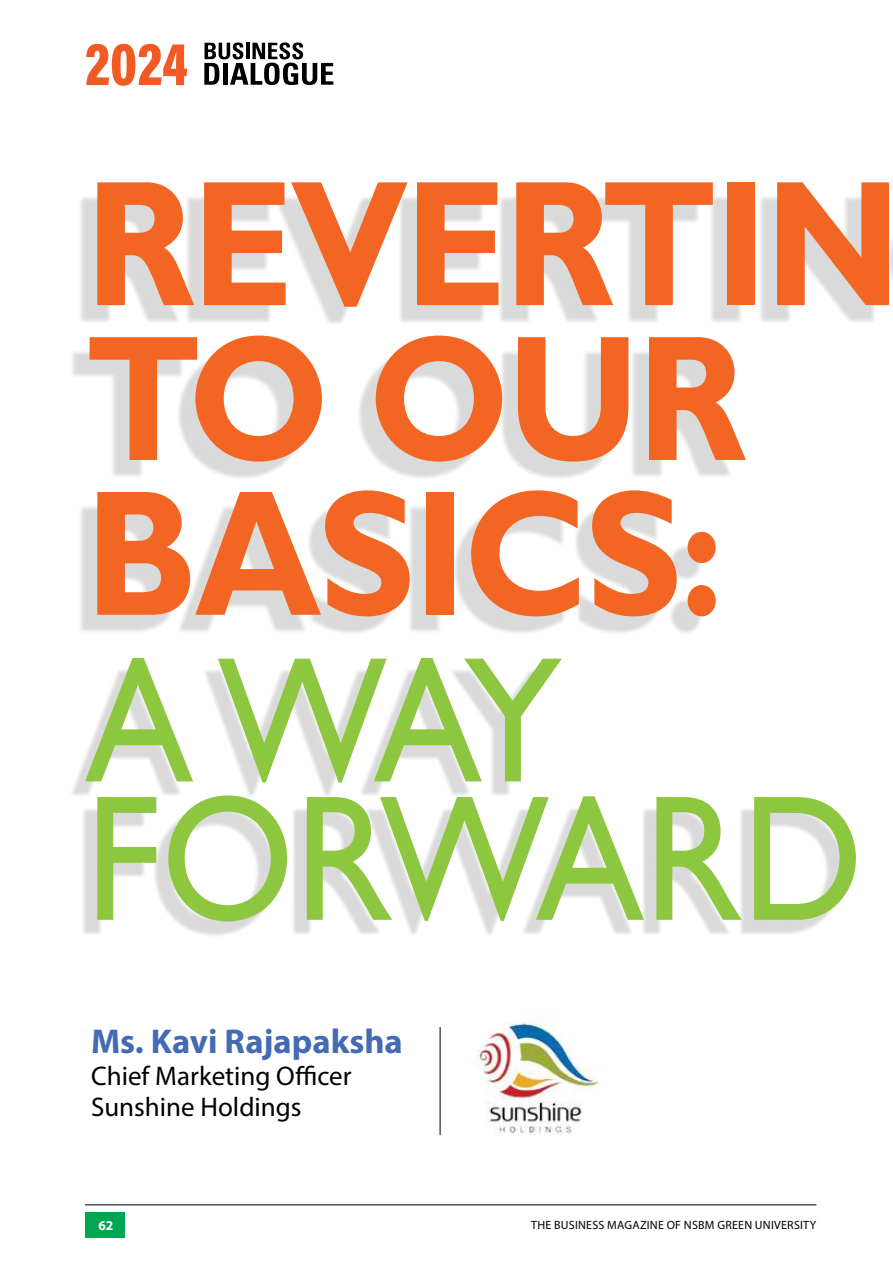
<style>
.page{position:relative;width:893px;height:1263px;background:#fff}
.page>*{position:absolute;margin:0;border:0;box-sizing:border-box;transform-origin:0 0}
.t1{font:700 180px/154.8px "Gill Sans";letter-spacing:-.02em;color:#f26522;scale:.9 1}
.t2{font:180px/138.4px "Gill Sans";letter-spacing:-.04em;color:#8dc63f;scale:.9 1}
.t3{font:61.95px "Acumin Variable Concept";color:#f15a22;scale:.92 1}
.t4{font:700 34.5px "Myriad Pro";color:#436ab3}
.t5{font:27px/30.6px "Myriad Pro";color:#000}
.t6{font:700 13.5px "Myriad Pro";color:#fff}
.t7{font:12px "Myriad Pro";letter-spacing:.02em;color:#000}
</style>
<div class="page">
<div style="left:69px;top:193px;width:824px;height:443px;background:#000;opacity:.15"></div>
<div style="left:69px;top:668px;width:777px;height:269px;background:#000;opacity:.15"></div>
<img style="left:477px;top:1015px;width:123px;height:121px">
<hr style="left:440px;top:1027px;width:1px;height:108px;background:#000">
<svg style="left:204px;top:42px;width:129px;height:43px"></svg>
<hr style="left:85px;top:1204px;width:731px;height:1px;background:#000">
<div style="left:85px;top:1212px;width:39px;height:26px;background:#00a651"></div>
<h2 class="t3" style="left:85px;top:21px;width:113px">2024</h2>
<h1 class="t1" style="left:85px;top:167px;width:909px">REVERTIN<br>TO OUR<br>BASICS:</h1>
<h1 class="t2" style="left:85px;top:653px;width:866px">A WAY<br>FORWARD</h1>
<h3 class="t4" style="left:91px;top:1019px;width:313px">Ms. Kavi Rajapaksha</h3>
<h3 class="t5" style="left:91px;top:1060px;width:262px">Chief Marketing Officer<br>Sunshine Holdings</h3>
<p class="t6" style="left:90px;top:1216px;width:25px">6262</p>
<p class="t7" style="left:531px;top:1217px;width:287px">THE BUSINESS MAGAZINE OF NSBM GREEN UNIVERSITY</p>
</div>
